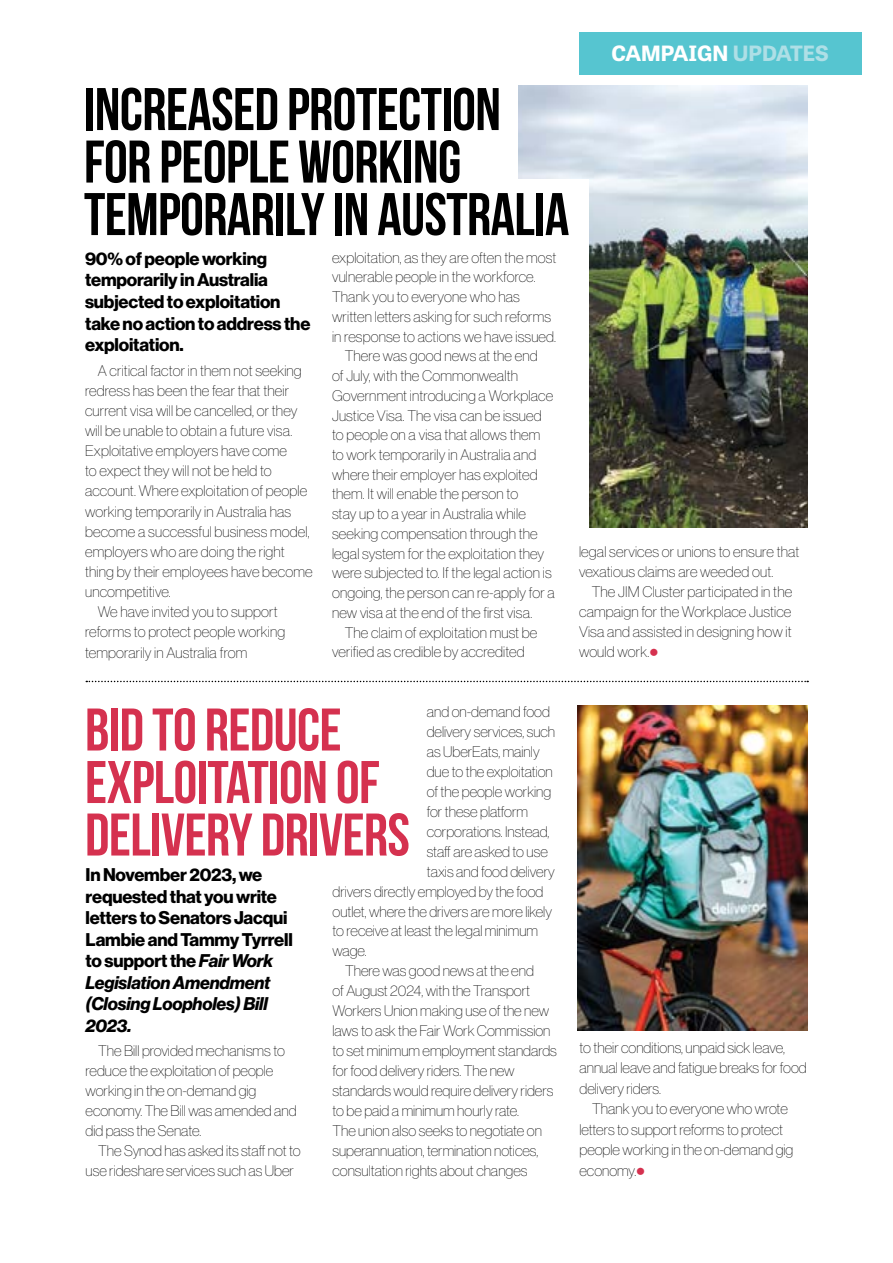
<style>
.page{position:relative;width:893px;height:1263px;background:#fff}
.page>*{position:absolute;margin:0;border:0;box-sizing:border-box;transform-origin:0 0}
.t1{font:700 60px/52.5px "Bebas Neue";letter-spacing:-.01em;color:#000}
.t2{font:700 60px/52.5px "Bebas Neue";letter-spacing:-.01em;color:#d5314f}
.t3{font:700 21px "Tablet Gothic Wide";color:#fff}
.t4{font:18px/21.5px "N Haas Grotesk DS Pro 75 Bd";letter-spacing:-.01em;color:#000}
.t5{font:18px/21.5px "N Haas Grotesk DS Pro 76 Bd It";letter-spacing:-.01em;color:#000}
.t6{font:15px/20px "N Haas Grotesk DS Pro 25 Th";color:#000}
.s1{color:#aedfe6}
.s2{font-family:"N Haas Grotesk DS Pro 75 Bd";font-size:24px;color:#d5314f}
.s3{font-family:"N Haas Grotesk DS Pro 76 Bd It"}
</style>
<div class="page">
<div style="left:579px;top:32px;width:282px;height:42px;background:#56c5d0"></div>
<svg style="left:86px;top:681px;width:722px;height:1px"></svg>
<img style="left:578px;top:705px;width:230px;height:325px">
<img style="left:589px;top:179px;width:219px;height:348px">
<h2 class="t3" style="left:611px;top:38px;width:219px">CAMPAIGN <span class="s1">UPDATES</span></h2>
<h1 class="t1" style="left:84px;top:82px;width:487px">INCREASED PROTECTION<br>FOR PEOPLE WORKING<br>TEMPORARILY IN AUSTRALIA</h1>
<p class="t4" style="left:85px;top:248px;width:227px">90% of people working temporarily in Australia subjected to exploitation take no action to address the exploitation.</p>
<p class="t6" style="left:98px;top:360px;width:205px">A critical factor in them not seeking</p>
<p class="t6" style="left:85px;top:380px;width:206px">redress has been the fear that their</p>
<p class="t6" style="left:85px;top:401px;width:214px">current visa will be cancelled, or they</p>
<p class="t6" style="left:85px;top:421px;width:209px">will be unable to obtain a future visa.</p>
<p class="t6" style="left:85px;top:441px;width:203px">Exploitative employers have come</p>
<p class="t6" style="left:85px;top:461px;width:188px">to expect they will not be held to</p>
<p class="t6" style="left:85px;top:481px;width:224px">account. Where exploitation of people</p>
<p class="t6" style="left:85px;top:501px;width:208px">working temporarily in Australia has</p>
<p class="t6" style="left:85px;top:521px;width:226px">become a successful business model,</p>
<p class="t6" style="left:85px;top:542px;width:201px">employers who are doing the right</p>
<p class="t6" style="left:85px;top:562px;width:229px">thing by their employees have become</p>
<p class="t6" style="left:85px;top:582px;width:87px">uncompetitive.</p>
<p class="t6" style="left:98px;top:602px;width:182px">We have invited you to support</p>
<p class="t6" style="left:85px;top:622px;width:202px">reforms to protect people working</p>
<p class="t6" style="left:85px;top:642px;width:164px">temporarily in Australia from</p>
<p class="t6" style="left:332px;top:247px;width:226px">exploitation, as they are often the most</p>
<p class="t6" style="left:332px;top:267px;width:205px">vulnerable people in the workforce.</p>
<p class="t6" style="left:332px;top:287px;width:189px">Thank you to everyone who has</p>
<p class="t6" style="left:332px;top:306px;width:221px">written letters asking for such reforms</p>
<p class="t6" style="left:332px;top:326px;width:226px">in response to actions we have issued.</p>
<p class="t6" style="left:345px;top:346px;width:194px">There was good news at the end</p>
<p class="t6" style="left:332px;top:366px;width:188px">of July, with the Commonwealth</p>
<p class="t6" style="left:332px;top:385px;width:223px">Government introducing a Workplace</p>
<p class="t6" style="left:332px;top:405px;width:211px">Justice Visa. The visa can be issued</p>
<p class="t6" style="left:332px;top:425px;width:210px">to people on a visa that allows them</p>
<p class="t6" style="left:332px;top:445px;width:206px">to work temporarily in Australia and</p>
<p class="t6" style="left:332px;top:464px;width:207px">where their employer has exploited</p>
<p class="t6" style="left:332px;top:484px;width:188px">them. It will enable the person to</p>
<p class="t6" style="left:332px;top:504px;width:195px">stay up to a year in Australia while</p>
<p class="t6" style="left:332px;top:524px;width:207px">seeking compensation through the</p>
<p class="t6" style="left:332px;top:543px;width:214px">legal system for the exploitation they</p>
<p class="t6" style="left:332px;top:563px;width:221px">were subjected to. If the legal action is</p>
<p class="t6" style="left:332px;top:583px;width:224px">ongoing, the person can re-apply for a</p>
<p class="t6" style="left:332px;top:603px;width:202px">new visa at the end of the first visa.</p>
<p class="t6" style="left:345px;top:622px;width:194px">The claim of exploitation must be</p>
<p class="t6" style="left:332px;top:642px;width:194px">verified as credible by accredited</p>
<p class="t6" style="left:579px;top:541px;width:222px">legal services or unions to ensure that vexatious claims are weeded out.</p>
<p class="t6" style="left:579px;top:581px;width:215px;text-align:justify;text-indent:13px">The JIM Cluster participated in the campaign for the Workplace Justice Visa and assisted in designing how it would work.<span class="s2">•</span></p>
<p class="t6" style="left:427px;top:702px;width:125px">and on-demand food</p>
<p class="t6" style="left:427px;top:722px;width:130px">delivery services, such</p>
<p class="t6" style="left:427px;top:742px;width:114px">as UberEats, mainly</p>
<p class="t6" style="left:427px;top:762px;width:128px">due to the exploitation</p>
<p class="t6" style="left:427px;top:782px;width:126px">of the people working</p>
<p class="t6" style="left:427px;top:801px;width:103px">for these platform</p>
<p class="t6" style="left:427px;top:821px;width:124px">corporations. Instead,</p>
<p class="t6" style="left:427px;top:841px;width:123px">staff are asked to use</p>
<p class="t6" style="left:427px;top:861px;width:130px">taxis and food delivery</p>
<p class="t6" style="left:332px;top:881px;width:212px">drivers directly employed by the food</p>
<p class="t6" style="left:332px;top:901px;width:221px">outlet, where the drivers are more likely</p>
<p class="t6" style="left:332px;top:921px;width:207px">to receive at least the legal minimum</p>
<p class="t6" style="left:332px;top:941px;width:36px">wage.</p>
<p class="t6" style="left:345px;top:961px;width:190px">There was good news at the end</p>
<p class="t6" style="left:332px;top:981px;width:199px">of August 2024, with the Transport</p>
<p class="t6" style="left:332px;top:1001px;width:218px">Workers Union making use of the new</p>
<p class="t6" style="left:332px;top:1021px;width:219px">laws to ask the Fair Work Commission</p>
<p class="t6" style="left:332px;top:1041px;width:226px">to set minimum employment standards</p>
<p class="t6" style="left:332px;top:1061px;width:184px">for food delivery riders. The new</p>
<p class="t6" style="left:332px;top:1081px;width:222px">standards would require delivery riders</p>
<p class="t6" style="left:332px;top:1100px;width:188px">to be paid a minimum hourly rate.</p>
<p class="t6" style="left:332px;top:1120px;width:211px">The union also seeks to negotiate on</p>
<p class="t6" style="left:332px;top:1140px;width:207px">superannuation, termination notices,</p>
<p class="t6" style="left:332px;top:1160px;width:196px">consultation rights about changes</p>
<h1 class="t2" style="left:85px;top:703px;width:326px">BID TO REDUCE<br>EXPLOITATION OF<br>DELIVERY DRIVERS</h1>
<p class="t4" style="left:86px;top:864px;width:209px">In November 2023, we requested that you write letters to Senators Jacqui<br>Lambie and Tammy Tyrrell to support the <span class="s3">Fair Work</span></p>
<p class="t5" style="left:86px;top:972px;width:186px">Legislation Amendment (Closing Loopholes) Bill<br>2023.</p>
<p class="t6" style="left:86px;top:1040px;width:213px;text-indent:13px">The Bill provided mechanisms to reduce the exploitation of people working in the on-demand gig economy. The Bill was amended and did pass the Senate.</p>
<p class="t6" style="left:86px;top:1140px;width:217px;text-indent:13px">The Synod has asked its staff not to use rideshare services such as Uber</p>
<p class="t6" style="left:579px;top:1037px;width:229px;line-height:20.4px">to their conditions, unpaid sick leave, annual leave and fatigue breaks for food delivery riders.</p>
<p class="t6" style="left:579px;top:1099px;width:215px;line-height:20.4px;text-indent:13px">Thank you to everyone who wrote letters to support reforms to protect people working in the on-demand gig economy.<span class="s2">•</span></p>
</div>
